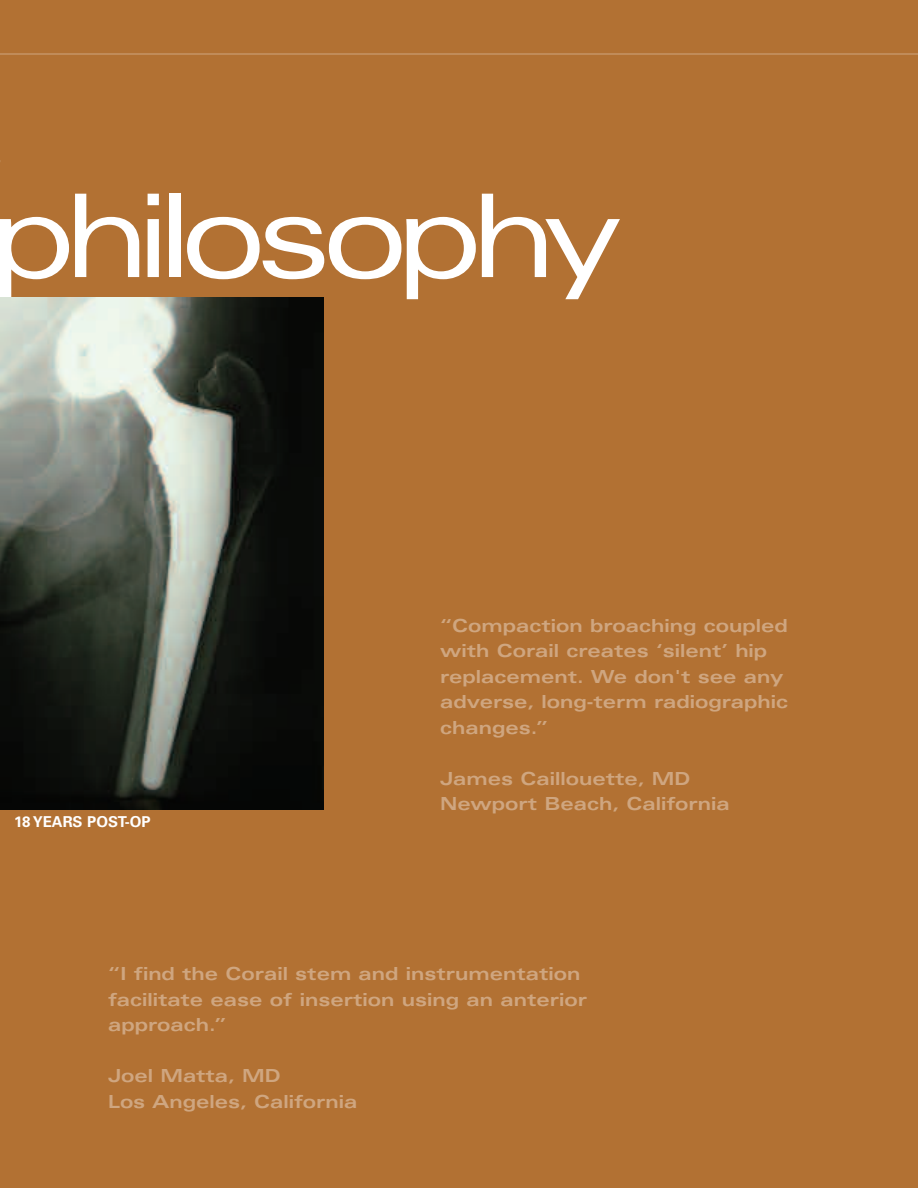
<style>
.page{position:relative;width:918px;height:1188px;background:#b27133}
.page>*{position:absolute;margin:0;border:0;box-sizing:border-box;transform-origin:0 0}
.t1{font:expanded 115.5px "Univers";letter-spacing:-.095em;color:#fff}
.t2{font:700 expanded 18px/25.5px "Univers";color:#cfa680}
.t3{font:700 15px "Univers";color:#fff}
</style>
<div class="page">
<hr style="left:0;top:54px;width:918px;height:1px;background:#cfa680">
<img style="left:0;top:297px;width:324px;height:513px">
<h1 class="t1" style="left:-10px;top:194px;width:633px">philosophy</h1>
<p class="t3" style="left:14px;top:817px;width:138px">18 YEARS POST-OP</p>
<p class="t2" style="left:440px;top:614px;width:350px">“Compaction broaching coupled with Corail creates ‘silent’ hip replacement. We don't see any adverse, long-term radiographic changes.”</p>
<p class="t2" style="left:440px;top:767px;width:291px">James Caillouette, MD<br>Newport Beach, California</p>
<p class="t2" style="left:108px;top:963px;width:481px">“I find the Corail stem and instrumentation facilitate ease of insertion using an anterior approach.”</p>
<p class="t2" style="left:108px;top:1065px;width:251px">Joel Matta, MD<br>Los Angeles, California</p>
</div>
